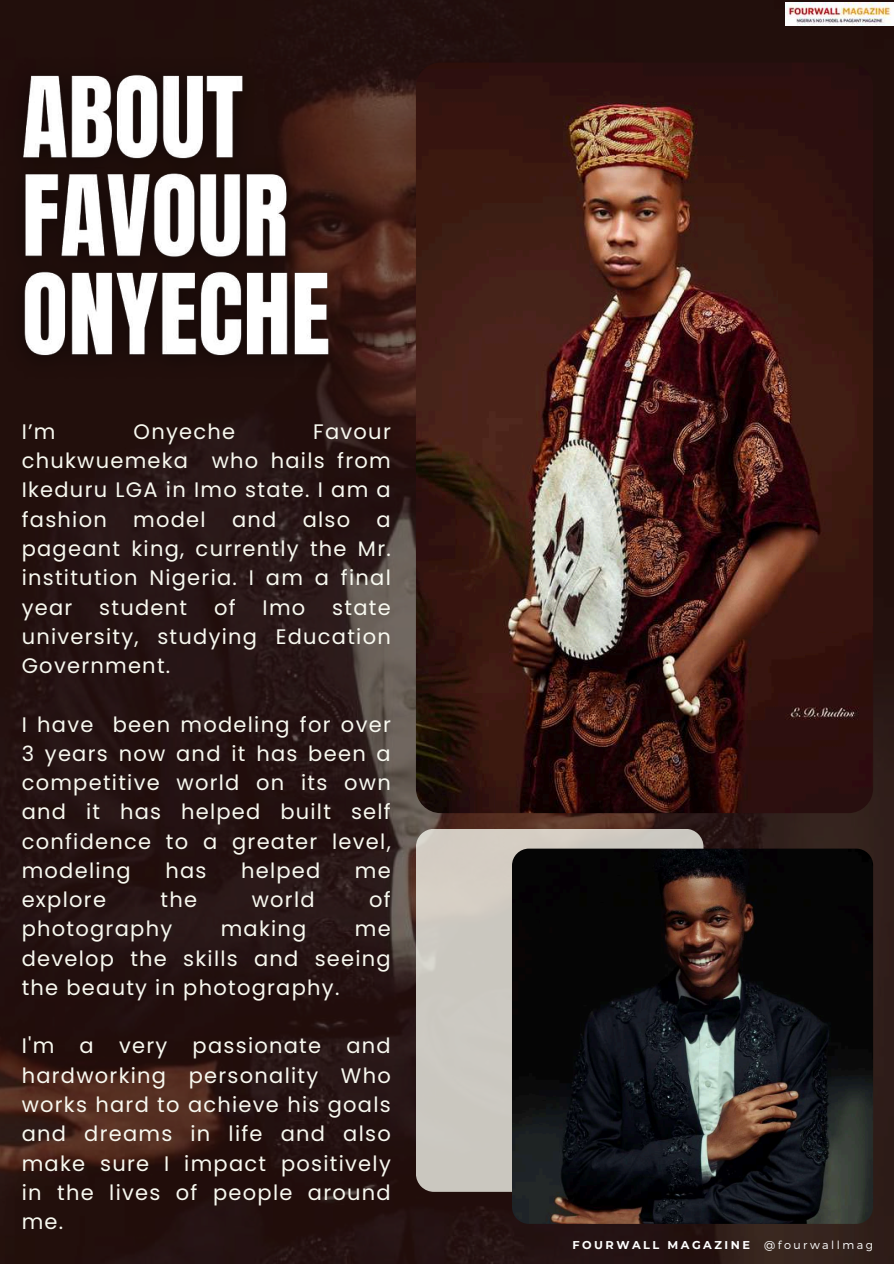
<style>
.page{position:relative;width:894px;height:1264px;background:#fff}
.page>*{position:absolute;margin:0;border:0;box-sizing:border-box;transform-origin:0 0}
.t1{font:21px/29.2px "Poppins";letter-spacing:.06em;color:#f8f9f0;text-align:justify}
.t2{font:700 11.25px "Montserrat";letter-spacing:.22em;color:#fff}
.t3{font:300 11.25px "Montserrat";letter-spacing:.22em;color:#fff}
</style>
<div class="page">
<img style="left:0;top:0;width:893px;height:1263px">
<img style="left:416px;top:63px;width:456px;height:750px;border-radius:25px">
<img style="left:785px;top:2px;width:108px;height:24px">
<img style="left:0;top:45px;width:363px;height:347px">
<svg style="left:416px;top:828px;width:287px;height:363px;fill:#cbc8c1"></svg>
<img style="left:512px;top:848px;width:360px;height:375px;border-radius:17px">
<p class="t1" style="left:22px;top:417px;width:35px">I’m</p>
<p class="t1" style="left:134px;top:417px;width:103px">Onyeche</p>
<p class="t1" style="left:22px;top:417px;width:370px;text-indent:291px">Favour chukwuemeka who hails from Ikeduru LGA in Imo state. I am a fashion</p>
<p class="t1" style="left:133px;top:504px;width:74px">model</p>
<p class="t1" style="left:232px;top:504px;width:46px">and</p>
<p class="t1" style="left:303px;top:504px;width:49px">also</p>
<p class="t1" style="left:22px;top:504px;width:370px;text-indent:355px">a pageant king, currently the Mr. institution Nigeria. I am a final year</p>
<p class="t1" style="left:99px;top:592px;width:89px">student</p>
<p class="t1" style="left:214px;top:592px;width:23px">of</p>
<p class="t1" style="left:262px;top:592px;width:44px">Imo</p>
<p class="t1" style="left:22px;top:592px;width:370px;text-indent:310px">state university, studying Education Government.</p>
<p class="t1" style="left:22px;top:709px;width:370px">I have been modeling for over 3 years now and it has been a competitive world on its own and it has helped built self confidence to a greater level, modeling</p>
<p class="t1" style="left:165px;top:855px;width:43px">has</p>
<p class="t1" style="left:241px;top:855px;width:81px">helped</p>
<p class="t1" style="left:355px;top:855px;width:37px">me</p>
<p class="t1" style="left:22px;top:885px;width:86px">explore</p>
<p class="t1" style="left:160px;top:885px;width:38px">the</p>
<p class="t1" style="left:252px;top:885px;width:64px">world</p>
<p class="t1" style="left:369px;top:885px;width:23px">of</p>
<p class="t1" style="left:22px;top:914px;width:152px">photography</p>
<p class="t1" style="left:220px;top:914px;width:87px">making</p>
<p class="t1" style="left:22px;top:914px;width:370px;text-indent:333px">me develop the skills and seeing the beauty in photography.</p>
<p class="t1" style="left:22px;top:1031px;width:370px">I'm a very passionate and hardworking personality Who works hard to achieve his goals and dreams in life and also make sure I impact positively in the lives of people around me.</p>
<p class="t2" style="left:572px;top:1237px;width:179px">FOURWALL MAGAZINE</p>
<p class="t3" style="left:764px;top:1237px;width:110px">@fourwallmag</p>
</div>
